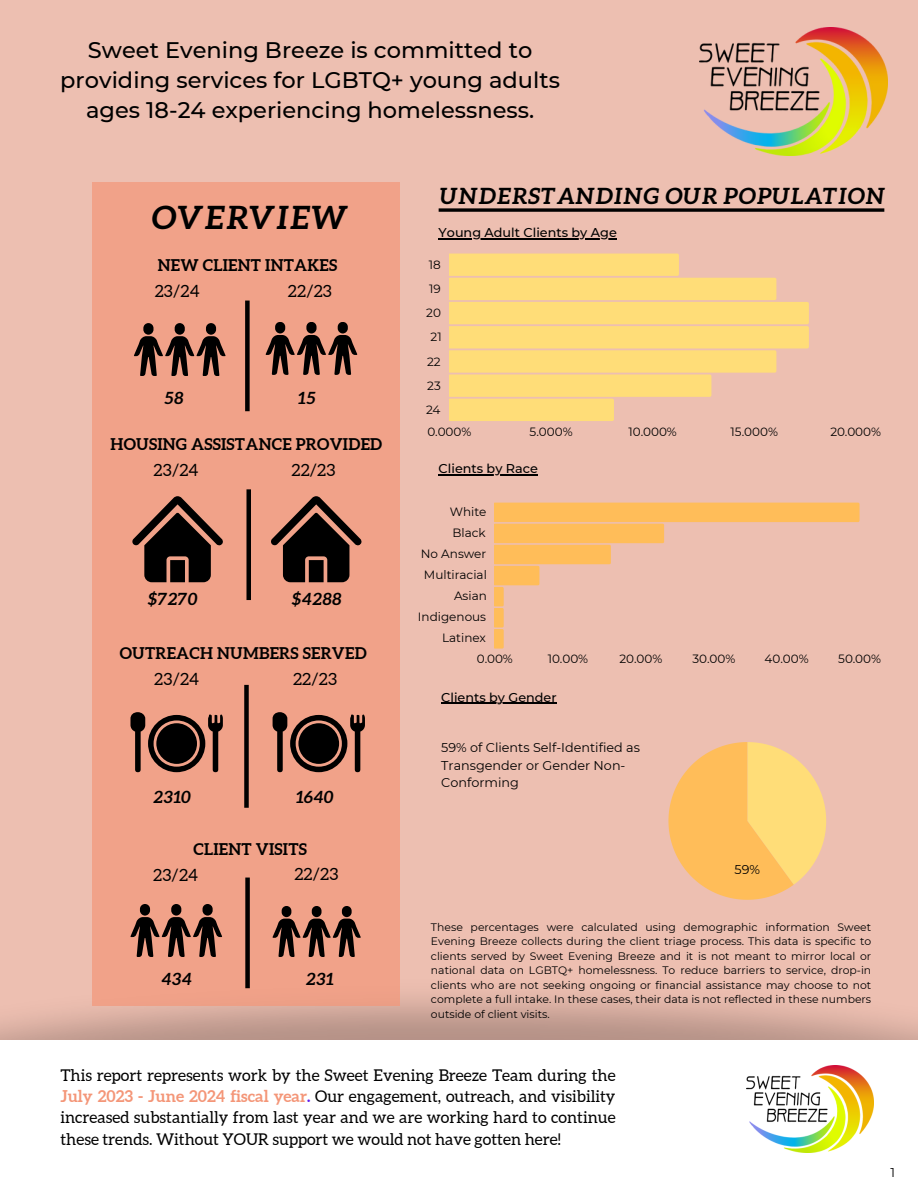
<style>
.page{position:relative;width:918px;height:1188px;background:#edbfb1}
.page>*{position:absolute;margin:0;border:0;box-sizing:border-box;transform-origin:0 0}
.t1{font:italic 700 32.25px "Aleo";letter-spacing:.015em;color:#000}
.t2{font:500 22.5px/30.3px "Montserrat";color:#000;text-align:center}
.t3{font:italic 700 22.5px "Aleo";letter-spacing:.015em;color:#000}
.t4{font:16.95px "Aleo";letter-spacing:.015em;color:#000}
.t5{font:italic 700 16.95px "Aleo";letter-spacing:.015em;color:#000}
.t6{font:16.2px/21.3px "Aleo";color:#000;text-align:justify}
.t7{font:700 16.05px "Aleo";letter-spacing:.015em;color:#000}
.t8{font:12.75px/17.1px "Montserrat";color:#000}
.t9{font:500 12.75px "Montserrat";color:#000}
.t10{font:12px/24.2px "Montserrat";color:#000;text-align:center}
.t11{font:10.8px/14.4px "Montserrat";color:#000;text-align:justify}
.s1{font-weight:700;color:#f49678}
.s2{font-weight:700;color:#5e17eb}
</style>
<div class="page">
<svg style="left:439px;top:208px;width:445px;height:4px;background:#241d1b"></svg>
<div style="left:0;top:1040px;width:918px;height:148px;background:#fff"></div>
<div style="left:92px;top:183px;width:307px;height:823px;background:#f1a289"></div>
<svg style="left:272px;top:906px;width:89px;height:51px"></svg>
<img style="left:700px;top:27px;width:188px;height:129px">
<svg style="left:130px;top:904px;width:92px;height:53px"></svg>
<div style="left:245px;top:878px;width:5px;height:110px;background:#000"></div>
<div style="left:246px;top:489px;width:5px;height:111px;background:#000"></div>
<svg style="left:450px;top:254px;width:359px;height:167px"></svg>
<div style="left:245px;top:301px;width:5px;height:110px;background:#000"></div>
<svg style="left:130px;top:712px;width:93px;height:60px"></svg>
<svg style="left:132px;top:496px;width:91px;height:86px"></svg>
<div style="left:244px;top:685px;width:5px;height:123px;background:#000"></div>
<svg style="left:273px;top:712px;width:92px;height:60px"></svg>
<svg style="left:668px;top:742px;width:158px;height:158px"></svg>
<svg style="left:495px;top:503px;width:365px;height:146px"></svg>
<svg style="left:271px;top:496px;width:91px;height:86px"></svg>
<hr style="left:441px;top:703px;width:116px;height:1px;background:#000">
<hr style="left:439px;top:474px;width:99px;height:1px;background:#000">
<hr style="left:439px;top:238px;width:178px;height:1px;background:#000">
<svg style="left:134px;top:323px;width:92px;height:53px"></svg>
<svg style="left:266px;top:322px;width:91px;height:53px"></svg>
<img style="left:747px;top:1066px;width:127px;height:86px">
<h1 class="t2" style="left:60px;top:34px;width:501px">Sweet Evening Breeze is committed to providing services for LGBTQ+ young adults ages 18-24 experiencing homelessness.</h1>
<h5 class="t1" style="left:152px;top:198px;width:198px">OVERVIEW</h5>
<p class="t7" style="left:158px;top:256px;width:181px">NEW CLIENT INTAKES</p>
<h5 class="t4" style="left:155px;top:281px;width:46px">23/24</h5>
<h4 class="t4" style="left:288px;top:281px;width:45px">22/23</h4>
<h5 class="t5" style="left:164px;top:388px;width:21px">58</h5>
<h4 class="t5" style="left:298px;top:388px;width:19px">15</h4>
<p class="t7" style="left:111px;top:435px;width:273px">HOUSING ASSISTANCE PROVIDED</p>
<p class="t4" style="left:154px;top:461px;width:46px">23/24</p>
<p class="t4" style="left:291px;top:461px;width:45px">22/23</p>
<h5 class="t5" style="left:147px;top:589px;width:52px">$7270</h5>
<h4 class="t5" style="left:291px;top:589px;width:52px">$4288</h4>
<h4 class="t7" style="left:120px;top:644px;width:248px">OUTREACH NUMBERS SERVED</h4>
<p class="t4" style="left:154px;top:670px;width:46px">23/24</p>
<p class="t4" style="left:293px;top:670px;width:45px">22/23</p>
<h4 class="t5" style="left:153px;top:787px;width:39px">2310</h4>
<h5 class="t5" style="left:296px;top:787px;width:39px">1640</h5>
<p class="t7" style="left:194px;top:840px;width:115px">CLIENT VISITS</p>
<p class="t4" style="left:153px;top:865px;width:46px">23/24</p>
<p class="t4" style="left:294px;top:865px;width:45px">22/23</p>
<p class="t5" style="left:162px;top:970px;width:32px">434</p>
<h6 class="t5" style="left:306px;top:970px;width:29px">231</h6>
<h4 class="t3" style="left:440px;top:183px;width:447px">UNDERSTANDING OUR POPULATION</h4>
<h4 class="t9" style="left:439px;top:225px;width:180px">Young Adult Clients by Age</h4>
<p class="t10" style="left:426px;top:253px;width:17px">18<br>19<br>20<br>21<br>22<br>23<br>24</p>
<p class="t10" style="left:427px;top:419px;width:46px">0.000%</p>
<p class="t10" style="left:530px;top:419px;width:44px">5.000%</p>
<p class="t10" style="left:629px;top:419px;width:50px">10.000%</p>
<p class="t10" style="left:731px;top:419px;width:49px">15.000%</p>
<p class="t10" style="left:830px;top:419px;width:52px">20.000%</p>
<h4 class="t9" style="left:439px;top:461px;width:101px">Clients by Race</h4>
<p class="t10" style="left:418px;top:501px;width:70px;line-height:21.1px;text-align:right">White<br>Black<br>No Answer<br>Multiracial<br>Asian<br>Indigenous<br>Latinex</p>
<p class="t10" style="left:477px;top:647px;width:38px">0.00%</p>
<p class="t10" style="left:548px;top:647px;width:42px">10.00%</p>
<p class="t10" style="left:619px;top:647px;width:44px">20.00%</p>
<p class="t10" style="left:692px;top:647px;width:44px">30.00%</p>
<p class="t10" style="left:765px;top:647px;width:45px">40.00%</p>
<p class="t10" style="left:838px;top:647px;width:44px">50.00%</p>
<h5 class="t9" style="left:441px;top:690px;width:117px">Clients by Gender</h5>
<h4 class="t8" style="left:441px;top:739px;width:200px">59% of Clients Self-Identified as<br>Transgender or Gender Non-<br>Conforming</h4>
<h5 class="t8" style="left:735px;top:861px;width:27px">59%</h5>
<h4 class="t11" style="left:431px;top:920px;width:442px">These percentages were calculated using demographic information Sweet Evening Breeze collects during the client triage process. This data is specific to clients served by Sweet Evening Breeze and it is not meant to mirror local or national data on LGBTQ+ homelessness. To reduce barriers to service, drop-in clients who are not seeking ongoing or financial assistance may choose to not complete a full intake. In these cases, their data is not reflected in these numbers outside of client visits.</h4>
<h5 class="t6" style="left:60px;top:1064px;width:557px">This report represents work by the Sweet Evening Breeze Team during the <span class="s1">July 2023 - June 2024 fiscal year</span><span class="s2">.</span> Our engagement, outreach, and visibility increased substantially from last year and we are working hard to continue these trends. Without YOUR support we would not have gotten here!</h5>
<h2 class="t8" style="left:890px;top:1164px;width:6px">1</h2>
</div>
